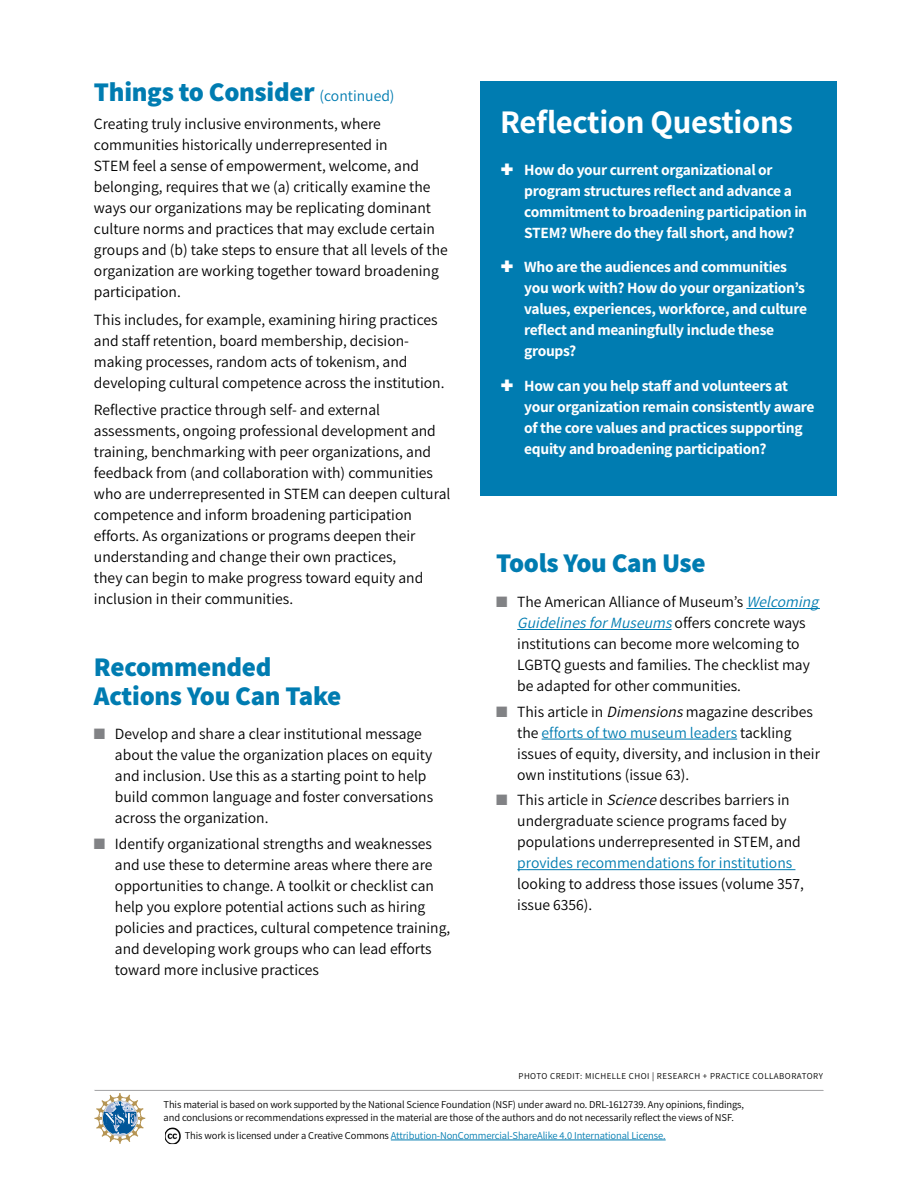
<style>
.page{position:relative;width:918px;height:1188px;background:#fff}
.page>*{position:absolute;margin:0;border:0;box-sizing:border-box;transform-origin:0 0}
.t1{font:700 33px "Assistant";letter-spacing:-.01em;color:#fff}
.t2{font:800 27px/28.5px "Assistant";letter-spacing:-.01em;color:#007cb1}
.t3{font:15.6px/21px "Assistant";color:#000}
.t4{font:700 15.6px/21px "Assistant";letter-spacing:-.02em;color:#fff}
.t5{font:15.6px "Assistant";color:#007cb1}
.t6{font:10.5px/13.5px "Assistant";letter-spacing:-.01em;color:#000}
.t7{font:10.5px "Assistant";letter-spacing:-.01em;color:#007cb1}
.t8{font:9px "Assistant";letter-spacing:.05em;color:#000}
.s1{font-weight:400;font-size:15.6px}
.s2{color:#818285}
.s3{font-style:italic;color:#007cb1}
.s4{font-style:italic}
.s5{color:#007cb1}
.s6{color:#000}
</style>
<div class="page">
<hr style="left:95px;top:1090px;width:729px;height:1px;background:#818285">
<svg style="left:95px;top:1093px;width:50px;height:51px"></svg>
<hr style="left:391px;top:1140px;width:275px;height:1px;background:#007cb1">
<img style="left:165px;top:1127px;width:16px;height:17px">
<div style="left:480px;top:81px;width:356px;height:414px;background:#007cb1"></div>
<hr style="left:746px;top:608px;width:74px;height:1px;background:#007cb1">
<hr style="left:517px;top:629px;width:154px;height:1px;background:#007cb1">
<hr style="left:542px;top:739px;width:195px;height:1px;background:#007cb1">
<hr style="left:517px;top:869px;width:278px;height:1px;background:#007cb1">
<h2 class="t2" style="left:94px;top:77px;width:302px">Things to Consider <span class="s1">(continued)</span></h2>
<p class="t3" style="left:94px;top:113px;width:355px">Creating truly inclusive environments, where communities historically underrepresented in<br>STEM feel a sense of empowerment, welcome, and belonging, requires that we (a) critically examine the ways our organizations may be replicating dominant culture norms and practices that may exclude certain groups and (b) take steps to ensure that all levels of the organization are working together toward broadening participation.</p>
<p class="t3" style="left:94px;top:308px;width:352px">This includes, for example, examining hiring practices and staff retention, board membership, decision&shy;making processes, random acts of tokenism, and developing cultural competence across the institution.</p>
<p class="t3" style="left:94px;top:399px;width:358px">Reflective practice through self- and external assessments, ongoing professional development and training, benchmarking with peer organizations, and feedback from (and collaboration with) communities who are underrepresented in STEM can deepen cultural competence and inform broadening participation efforts. As organizations or programs deepen their understanding and change their own practices,<br>they can begin to make progress toward equity and inclusion in their communities.</p>
<h2 class="t2" style="left:94px;top:652px;width:249px">Recommended<br>Actions You Can Take</h2>
<p class="t3" style="left:115px;top:723px;width:320px;text-indent:-21px"><span class="s2">■</span> Develop and share a clear institutional message about the value the organization places on equity and inclusion. Use this as a starting point to help build common language and foster conversations across the organization.</p>
<p class="t3" style="left:115px;top:833px;width:337px;text-indent:-21px"><span class="s2">■</span> Identify organizational strengths and weaknesses and use these to determine areas where there are opportunities to change. A toolkit or checklist can help you explore potential actions such as hiring policies and practices, cultural competence training, and developing work groups who can lead efforts toward more inclusive practices</p>
<h1 class="t1" style="left:500px;top:100px;width:294px">Reflection Questions</h1>
<p class="t4" style="left:524px;top:158px;width:284px">How do your current organizational or program structures reflect and advance a commitment to broadening participation in STEM? Where do they fall short, and how?</p>
<p class="t4" style="left:524px;top:256px;width:284px">Who are the audiences and communities you work with? How do your organization’s values, experiences, workforce, and culture reflect and meaningfully include these groups?</p>
<p class="t4" style="left:524px;top:374px;width:292px">How can you help staff and volunteers at your organization remain consistently aware of the core values and practices supporting equity and broadening participation?</p>
<h2 class="t2" style="left:496px;top:548px;width:211px">Tools You Can Use</h2>
<p class="t3" style="left:517px;top:590px;width:307px;text-indent:-21px"><span class="s2">■</span> The American Alliance of Museum’s <span class="s3">Welcoming GuidelinesforMuseums</span>o ffe rs co n c rete w a ys institutions can become more welcoming to LGBTQ guests and families. The checklist may be adapted for other communities.</p>
<p class="t3" style="left:517px;top:700px;width:304px;text-indent:-21px"><span class="s2">■</span> This article in <span class="s4">Dimensions</span>magazine describes the <span class="s5">efforts of two museum leaders</span> tackling issues of equity, diversity, and inclusion in their own institutions (issue 63).</p>
<p class="t3" style="left:517px;top:789px;width:285px;text-indent:-21px"><span class="s2">■</span> This article in <span class="s4">Science</span>describes barriers in undergraduate science programs faced by populations underrepresented in STEM, and</p>
<p class="t5" style="left:517px;top:852px;width:277px">provides recommendations for institutions</p>
<p class="t3" style="left:517px;top:873px;width:288px">looking to address those issues (volume 357, issue 6356).</p>
<p class="t8" style="left:519px;top:1070px;width:306px">PHOTO CREDIT: MICHELLE CHOI | RESEARCH + PRACTICE COLLABORATORY</p>
<p class="t6" style="left:164px;top:1097px;width:582px">This material is based on work supported by the National Science Foundation (NSF) under award no. DRL-1612739. Any opinions, findings, and conclusions or recommendations expressed in the material are those of the authors and do not necessarily reflect the views of NSF.</p>
<p class="t7" style="left:185px;top:1128px;width:482px"><span class="s6">This work is licensed under a Creative Commons</span> Attribution-NonCommercial-ShareAlike 4.0 International License.</p>
</div>
